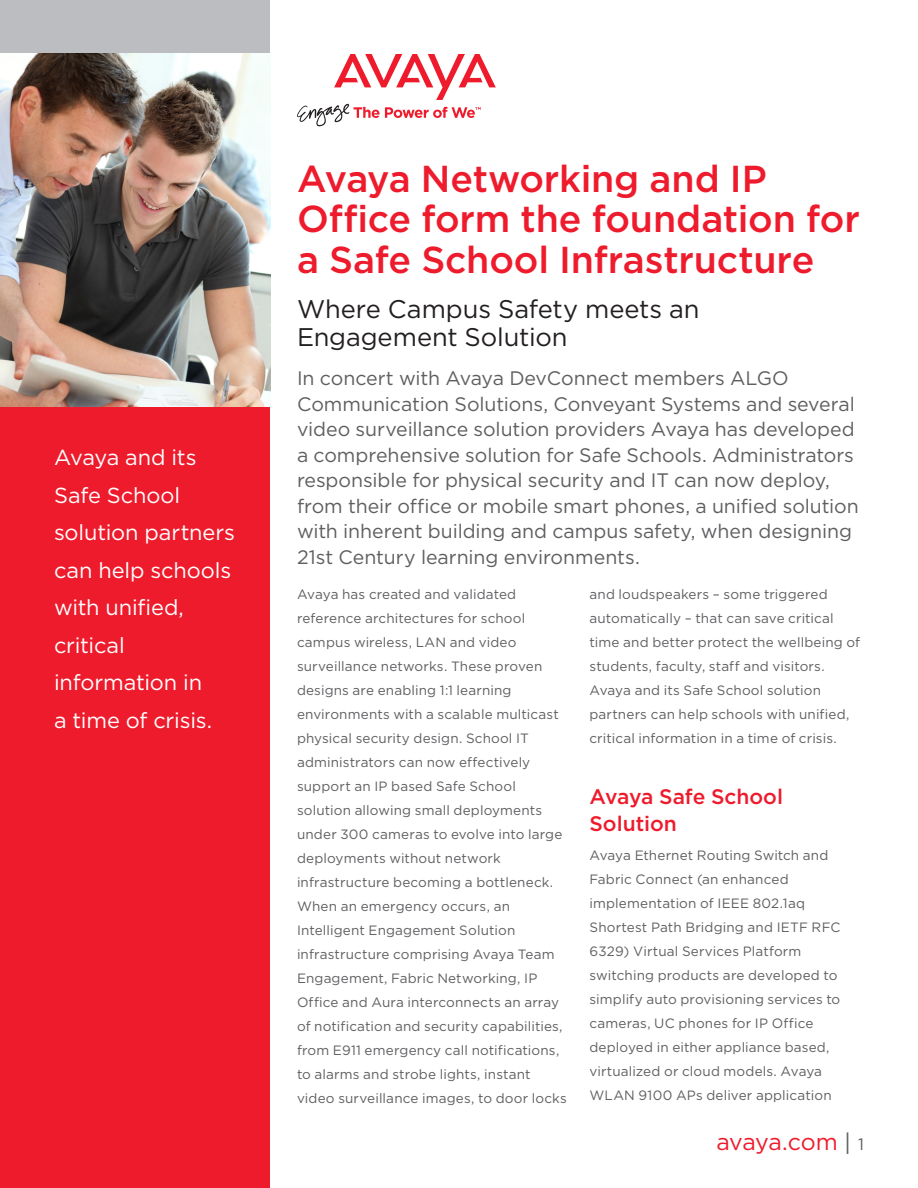
<style>
.page{position:relative;width:918px;height:1188px;background:#fff}
.page>*{position:absolute;margin:0;border:0;box-sizing:border-box;transform-origin:0 0}
.t1{font:500 37.5px/40.5px "Gotham";letter-spacing:-.005em;color:#ee1b2c}
.t2{font:25.5px/28.5px "Gotham";letter-spacing:-.005em;color:#231f20}
.t3{font:23.25px "Gotham";letter-spacing:-.015em;color:#ee1b2c}
.t4{font:21.75px/37.5px "Gotham";letter-spacing:-.005em;color:#fff}
.t5{font:500 21px/27px "Gotham";color:#ee1b2c}
.t6{font:19.5px/25.5px "Gotham";letter-spacing:-.005em;color:#5f5f62}
.t7{font:13.5px/24px "Gotham";letter-spacing:.01em;color:#5f5f62}
.s1{color:#5f5f62}
.s2{font-size:16.5px;color:#5f5f62}
</style>
<div class="page">
<svg style="left:297px;top:54px;width:199px;height:72px"></svg>
<div style="left:0;top:0;width:270px;height:1188px;background:#ee1b2c"></div>
<div style="left:0;top:0;width:270px;height:54px;background:#bcbdc0"></div>
<img style="left:0;top:53px;width:270px;height:354px">
<h3 class="t4" style="left:54px;top:439px;width:183px">Avaya and its<br>Safe School solution partners can help schools with unified, critical information in<br>a time of crisis.</h3>
<h1 class="t1" style="left:297px;top:157px;width:564px">Avaya Networking and IP<br>Office form the foundation for a Safe School Infrastructure</h1>
<h2 class="t2" style="left:297px;top:294px;width:404px">Where Campus Safety meets an<br>Engagement Solution</h2>
<p class="t6" style="left:297px;top:365px;width:563px">In concert with Avaya DevConnect members ALGO Communication Solutions, Conveyant Systems and several video surveillance solution providers Avaya has developed a comprehensive solution for Safe Schools. Administrators responsible for physical security and IT can now deploy, from their office or mobile smart phones, a unified solution with inherent building and campus safety, when designing 21st Century learning environments.</p>
<p class="t7" style="left:297px;top:582px;width:271px">Avaya has created and validated reference architectures for school campus wireless, LAN and video surveillance networks. These proven designs are enabling 1:1 learning environments with a scalable multicast physical security design. School IT administrators can now effectively support an IP based Safe School solution allowing small deployments under 300 cameras to evolve into large deployments without network infrastructure becoming a bottleneck.<br>When an emergency occurs, an Intelligent Engagement Solution infrastructure comprising Avaya Team Engagement, Fabric Networking, IP Office and Aura interconnects an array of notification and security capabilities, from E911 emergency call notifications, to alarms and strobe lights, instant video surveillance images, to door locks</p>
<p class="t7" style="left:590px;top:582px;width:272px">and loudspeakers – some triggered automatically – that can save critical time and better protect the wellbeing of students, faculty, staff and visitors.<br>Avaya and its Safe School solution partners can help schools with unified, critical information in a time of crisis.</p>
<h3 class="t5" style="left:590px;top:782px;width:195px">Avaya Safe School<br>Solution</h3>
<p class="t7" style="left:590px;top:843px;width:253px">Avaya Ethernet Routing Switch and Fabric Connect (an enhanced implementation of IEEE 802.1aq Shortest Path Bridging and IETF RFC 6329) Virtual Services Platform switching products are developed to simplify auto provisioning services to cameras, UC phones for IP Office deployed in either appliance based, virtualized or cloud models. Avaya WLAN 9100 APs deliver application</p>
<h3 class="t3" style="left:716px;top:1129px;width:149px">avaya.com <span class="s1">|</span> <span class="s2">1</span></h3>
</div>
